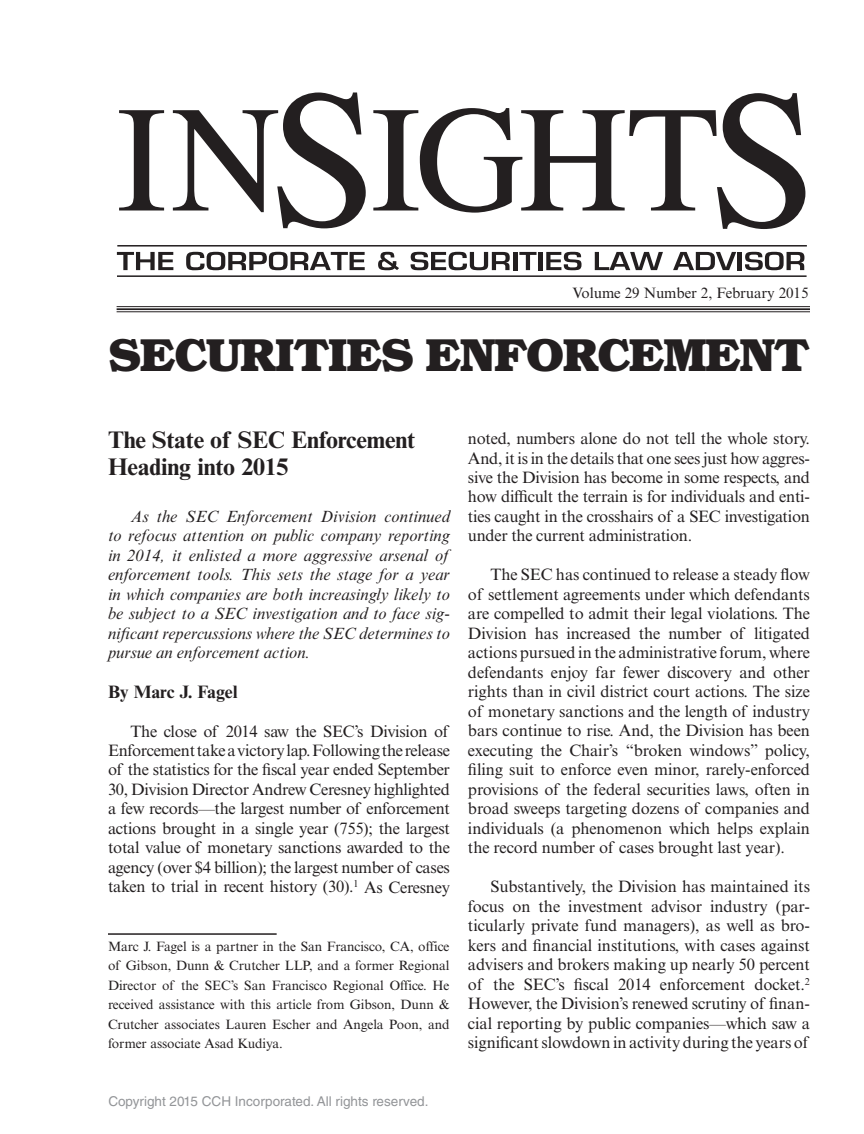
<style>
.page{position:relative;width:864px;height:1134px;background:#fff}
.page>*{position:absolute;margin:0;border:0;box-sizing:border-box;transform-origin:0 0}
.t1{font:700 46.5px "Bookman Std";letter-spacing:-.04em;color:#231f20}
.t2{font:700 24px/27px "Times New Roman MT Std";letter-spacing:-.01em;color:#231f20}
.t3{font:700 18px "Times New Roman MT Std";letter-spacing:-.005em;color:#231f20}
.t4{font:16.5px/19.5px "Times New Roman MT Std";letter-spacing:-.015em;color:#231f20;text-align:justify}
.t5{font:italic 16.5px/19.5px "Times New Roman MT Std";color:#231f20;text-align:justify}
.t6{font:15px "Times New Roman MT Std";letter-spacing:-.005em;color:#231f20}
.t7{font:13.5px/19.5px "Times New Roman MT Std";letter-spacing:-.005em;color:#231f20;text-align:justify}
.t8{font:13.5px "Helvetica LT Std";color:#939598}
</style>
<div class="page">
<div style="left:117px;top:306px;width:693px;height:6px;background:#e9e8e9"></div>
<hr style="left:117px;top:306px;width:693px;height:1px;background:#231f20">
<hr style="left:117px;top:308px;width:693px;height:2px;background:#231f20">
<hr style="left:117px;top:311px;width:693px;height:1px;background:#231f20">
<svg style="left:119px;top:110px;width:45px;height:100px"></svg>
<svg style="left:173px;top:93px;width:193px;height:135px"></svg>
<svg style="left:373px;top:93px;width:432px;height:136px"></svg>
<svg style="left:117px;top:252px;width:56px;height:18px"></svg>
<svg style="left:186px;top:252px;width:179px;height:19px"></svg>
<svg style="left:378px;top:252px;width:21px;height:18px"></svg>
<svg style="left:411px;top:252px;width:99px;height:19px"></svg>
<hr style="left:513px;top:252px;width:4px;height:18px;background:#231f20">
<svg style="left:519px;top:252px;width:18px;height:18px"></svg>
<div style="left:538px;top:252px;width:5px;height:18px;background:#231f20"></div>
<svg style="left:546px;top:252px;width:36px;height:18px"></svg>
<svg style="left:595px;top:252px;width:68px;height:18px"></svg>
<svg style="left:673px;top:252px;width:63px;height:18px"></svg>
<hr style="left:738px;top:252px;width:4px;height:18px;background:#231f20">
<svg style="left:745px;top:252px;width:59px;height:18px"></svg>
<hr style="left:117px;top:245px;width:690px;height:2px;background:#231f20">
<hr style="left:117px;top:275px;width:690px;height:2px;background:#231f20">
<hr style="left:108px;top:933px;width:169px;height:2px;background:#231f20">
<p class="t6" style="left:573px;top:287px;width:237px">Volume 29 Number 2, February 2015</p>
<h1 class="t1" style="left:108px;top:339px;width:704px">SECURITIES ENFORCEMENT</h1>
<h2 class="t2" style="left:108px;top:429px;width:309px">The State of SEC Enforcement<br>Heading into 2015</h2>
<p class="t5" style="left:108px;top:508px;width:344px;text-indent:22px">As the SEC Enforcement Division continued to refocus attention on public company reporting in 2014, it enlisted a more aggressive arsenal of enforcement tools. This sets the stage for a year in which companies are both increasingly likely to be subject to a SEC investigation and to face sig&shy;nificant repercussions where the SEC determines to pursue an enforcement action.</p>
<p class="t3" style="left:108px;top:685px;width:131px">By Marc J. Fagel</p>
<p class="t4" style="left:108px;top:723px;width:344px;text-indent:22px">The close of 2014 saw the SEC’s Division of Enforcement take a victory lap. Following the release of the statistics for the fiscal year ended September 30, Division Director Andrew Ceresney highlighted a few records—the largest number of enforcement actions brought in a single year (755); the largest total value of monetary sanctions awarded to the agency (over $4 billion); the largest number of cases taken to trial in recent history (30).<sup>1</sup> As Ceresney</p>
<p class="t7" style="left:108px;top:938px;width:343px">Marc J. Fagel is a partner in the San Francisco, CA, office of Gibson, Dunn &amp; Crutcher LLP, and a former Regional Director of the SEC’s San Francisco Regional Office. He received assistance with this article from Gibson, Dunn &amp; Crutcher associates Lauren Escher and Angela Poon, and former associate Asad Kudiya.</p>
<p class="t4" style="left:468px;top:430px;width:344px">noted, numbers alone do not tell the whole story.<br>And, it is in the details that one sees just how aggres&shy;sive the Division has become in some respects, and how difficult the terrain is for individuals and enti&shy;ties caught in the crosshairs of a SEC investigation under the current administration.</p>
<p class="t4" style="left:468px;top:567px;width:344px;text-indent:22px">The SEC has continued to release a steady flow of settlement agreements under which defendants are compelled to admit their legal violations. The Division has increased the number of litigated actions pursued in the administrative forum, where defendants enjoy far fewer discovery and other rights than in civil district court actions. The size of monetary sanctions and the length of industry bars continue to rise. And, the Division has been executing the Chair’s “broken windows” policy, filing suit to enforce even minor, rarely-enforced provisions of the federal securities laws, often in broad sweeps targeting dozens of companies and individuals (a phenomenon which helps explain the record number of cases brought last year).</p>
<p class="t4" style="left:468px;top:879px;width:344px;text-indent:22px">Substantively, the Division has maintained its focus on the investment advisor industry (par&shy;ticularly private fund managers), as well as bro&shy;kers and financial institutions, with cases against advisers and brokers making up nearly 50 percent of the SEC’s fiscal 2014 enforcement docket.<sup>2<br></sup>However, the Division’s renewed scrutiny of finan&shy;cial reporting by public companies—which saw a significant slowdown in activity during the years of</p>
<p class="t8" style="left:109px;top:1096px;width:321px">Copyright 2015 CCH Incorporated. All rights reserved.</p>
</div>
